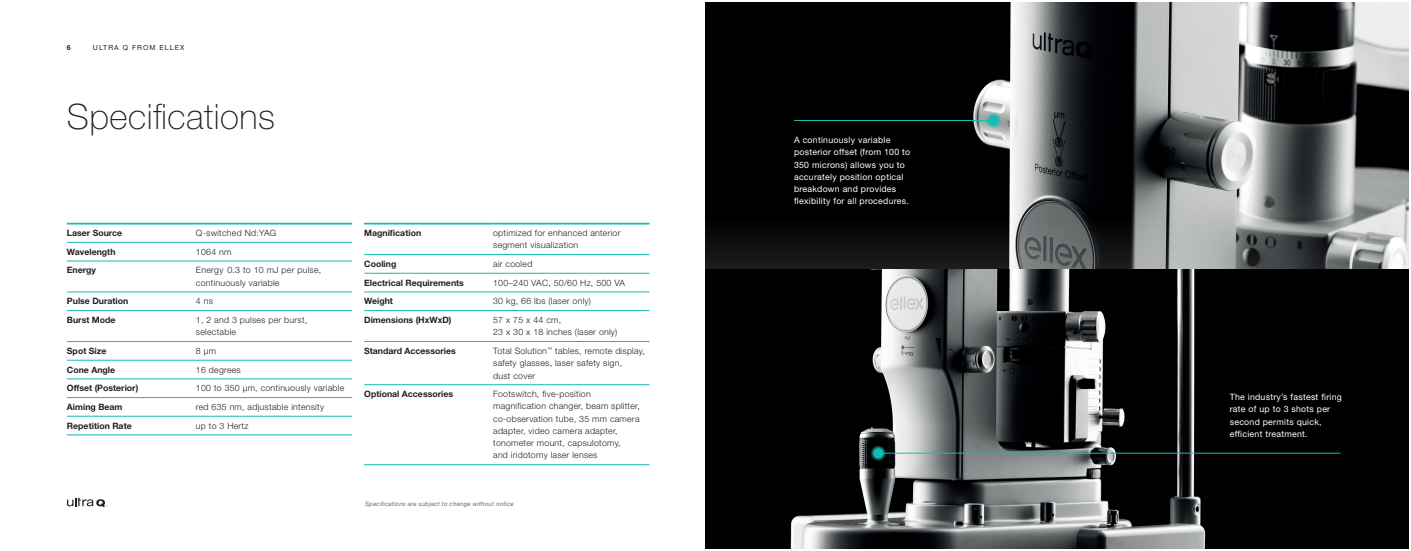
<style>
.page{position:relative;width:1411px;height:551px;background:#fff}
.page>*{position:absolute;margin:0;border:0;box-sizing:border-box;transform-origin:0 0}
.Heading_1{font:100 35px "Helvetica Neue LT Std";letter-spacing:.015em;color:#231f20}
.Body_Copy{font:300 8.75px/12.2px "Helvetica Neue LT Std";letter-spacing:.03em;color:#231f20}
.Body_Copy-2{font:8.75px/12.2px "Helvetica Neue LT Std";letter-spacing:.03em;color:#fff}
.t1{font:700 8.75px "Helvetica Neue LT Std";color:#231f20}
.t2{font:7px "Helvetica Neue LT Std";letter-spacing:.15em;color:#231f20}
.t3{font:700 7px "Helvetica Neue LT Std";color:#231f20}
.Body_Copy-3{font:italic 6.12px "Helvetica Neue LT Std";letter-spacing:.03em;color:#696b73}
</style>
<div class="page">
<svg style="left:67px;top:497px;width:41px;height:10px"></svg>
<img style="left:705px;top:2px;width:703px;height:183px">
<svg style="left:705px;top:269px;width:703px;height:279px;background:#28292a"></svg>
<hr style="left:879px;top:452px;width:461px;height:1px;background:#15bbb3">
<svg style="left:705px;top:185px;width:703px;height:84px;background:#4b4d4d"></svg>
<svg style="left:871px;top:445px;width:15px;height:15px"></svg>
<svg style="left:872px;top:446px;width:12px;height:13px"></svg>
<div style="left:873px;top:448px;width:10px;height:10px;background:#15bbb3;border-radius:50%"></div>
<hr style="left:794px;top:120px;width:199px;height:1px;background:#15bbb3">
<svg style="left:986px;top:113px;width:15px;height:15px"></svg>
<svg style="left:987px;top:114px;width:13px;height:13px"></svg>
<div style="left:989px;top:115px;width:9px;height:10px;background:#15bbb3;border-radius:50%"></div>
<hr style="left:67px;top:223px;width:129px;height:1px;background:#15bbb3">
<hr style="left:196px;top:223px;width:156px;height:1px;background:#15bbb3">
<hr style="left:67px;top:242px;width:129px;height:1px;background:#15bbb3">
<hr style="left:196px;top:242px;width:156px;height:1px;background:#15bbb3">
<hr style="left:67px;top:260px;width:129px;height:1px;background:#15bbb3">
<hr style="left:196px;top:260px;width:156px;height:1px;background:#15bbb3">
<hr style="left:67px;top:291px;width:129px;height:1px;background:#15bbb3">
<hr style="left:196px;top:291px;width:156px;height:1px;background:#15bbb3">
<hr style="left:67px;top:310px;width:129px;height:1px;background:#15bbb3">
<hr style="left:196px;top:310px;width:156px;height:1px;background:#15bbb3">
<hr style="left:67px;top:341px;width:129px;height:1px;background:#15bbb3">
<hr style="left:196px;top:341px;width:156px;height:1px;background:#15bbb3">
<hr style="left:67px;top:360px;width:129px;height:1px;background:#15bbb3">
<hr style="left:196px;top:360px;width:156px;height:1px;background:#15bbb3">
<hr style="left:67px;top:378px;width:129px;height:1px;background:#15bbb3">
<hr style="left:196px;top:378px;width:156px;height:1px;background:#15bbb3">
<hr style="left:67px;top:397px;width:129px;height:1px;background:#15bbb3">
<hr style="left:196px;top:397px;width:156px;height:1px;background:#15bbb3">
<hr style="left:67px;top:416px;width:129px;height:1px;background:#15bbb3">
<hr style="left:196px;top:416px;width:156px;height:1px;background:#15bbb3">
<hr style="left:67px;top:434px;width:129px;height:1px;background:#15bbb3">
<hr style="left:196px;top:434px;width:156px;height:1px;background:#15bbb3">
<hr style="left:364px;top:223px;width:129px;height:1px;background:#15bbb3">
<hr style="left:493px;top:223px;width:156px;height:1px;background:#15bbb3">
<hr style="left:364px;top:254px;width:129px;height:1px;background:#15bbb3">
<hr style="left:493px;top:254px;width:156px;height:1px;background:#15bbb3">
<hr style="left:364px;top:273px;width:129px;height:1px;background:#15bbb3">
<hr style="left:493px;top:273px;width:156px;height:1px;background:#15bbb3">
<hr style="left:364px;top:291px;width:129px;height:1px;background:#15bbb3">
<hr style="left:493px;top:291px;width:156px;height:1px;background:#15bbb3">
<hr style="left:364px;top:310px;width:129px;height:1px;background:#15bbb3">
<hr style="left:493px;top:310px;width:156px;height:1px;background:#15bbb3">
<hr style="left:364px;top:341px;width:129px;height:1px;background:#15bbb3">
<hr style="left:493px;top:341px;width:156px;height:1px;background:#15bbb3">
<hr style="left:364px;top:384px;width:129px;height:1px;background:#15bbb3">
<hr style="left:493px;top:384px;width:156px;height:1px;background:#15bbb3">
<hr style="left:364px;top:464px;width:129px;height:1px;background:#15bbb3">
<hr style="left:493px;top:464px;width:156px;height:1px;background:#15bbb3">
<p class="t3" style="left:67px;top:43px;width:5px">6</p>
<p class="t2" style="left:93px;top:43px;width:93px">ULTRA Q FROM ELLEX</p>
<p class="Heading_1" style="left:67px;top:96px;width:210px">Specifications</p>
<p class="t1" style="left:67px;top:227px;width:57px">Laser Source</p>
<p class="Body_Copy" style="left:196px;top:226px;width:82px">Q-switched Nd:YAG</p>
<p class="t1" style="left:67px;top:246px;width:50px">Wavelength</p>
<p class="Body_Copy" style="left:196px;top:245px;width:37px">1064 nm</p>
<p class="t1" style="left:67px;top:265px;width:31px">Energy</p>
<p class="Body_Copy" style="left:196px;top:264px;width:127px">Energy 0.3 to 10 mJ per pulse, continuously variable</p>
<p class="t1" style="left:67px;top:296px;width:63px">Pulse Duration</p>
<p class="Body_Copy" style="left:196px;top:295px;width:18px">4 ns</p>
<p class="t1" style="left:67px;top:314px;width:50px">Burst Mode</p>
<p class="Body_Copy" style="left:196px;top:313px;width:113px">1, 2 and 3 pulses per burst, selectable</p>
<p class="t1" style="left:67px;top:345px;width:41px">Spot Size</p>
<p class="Body_Copy" style="left:196px;top:344px;width:22px">8 μm</p>
<p class="t1" style="left:67px;top:364px;width:50px">Cone Angle</p>
<p class="Body_Copy" style="left:196px;top:363px;width:46px">16 degrees</p>
<p class="t1" style="left:67px;top:382px;width:73px">Offset (Posterior)</p>
<p class="Body_Copy" style="left:196px;top:381px;width:150px">100 to 350 μm, continuously variable</p>
<p class="t1" style="left:67px;top:401px;width:57px">Aiming Beam</p>
<p class="Body_Copy" style="left:196px;top:400px;width:130px">red 635 nm, adjustable intensity</p>
<p class="t1" style="left:67px;top:420px;width:66px">Repetition Rate</p>
<p class="Body_Copy" style="left:196px;top:419px;width:54px">up to 3 Hertz</p>
<p class="t1" style="left:364px;top:227px;width:59px">Magnification</p>
<p class="Body_Copy" style="left:493px;top:226px;width:129px">optimized for enhanced anterior segment visualization</p>
<p class="t1" style="left:364px;top:258px;width:34px">Cooling</p>
<p class="Body_Copy" style="left:493px;top:257px;width:41px">air cooled</p>
<p class="t1" style="left:364px;top:277px;width:101px">Electrical Requirements</p>
<p class="Body_Copy" style="left:493px;top:276px;width:133px">100–240 VAC, 50/60 Hz, 500 VA</p>
<p class="t1" style="left:364px;top:296px;width:30px">Weight</p>
<p class="Body_Copy" style="left:493px;top:295px;width:99px">30 kg, 66 lbs (laser only)</p>
<p class="t1" style="left:364px;top:314px;width:89px">Dimensions (HxWxD)</p>
<p class="Body_Copy" style="left:493px;top:313px;width:126px">57 x 75 x 44 cm,<br>23 x 30 x 18 inches (laser only)</p>
<p class="t1" style="left:364px;top:345px;width:93px">Standard Accessories</p>
<p class="Body_Copy" style="left:493px;top:344px;width:153px">Total Solution<sup>™</sup> tables, remote display, safety glasses, laser safety sign,<br>dust cover</p>
<p class="t1" style="left:364px;top:388px;width:90px">Optional Accessories</p>
<p class="Body_Copy" style="left:493px;top:387px;width:148px">Footswitch, five-position magnification changer, beam splitter, co-observation tube, 35 mm camera adapter, video camera adapter, tonometer mount, capsulotomy,<br>and iridotomy laser lenses</p>
<p class="Body_Copy-3" style="left:365px;top:500px;width:150px">Specifications are subject to change without notice</p>
<p class="Body_Copy-2" style="left:794px;top:134px;width:118px">A continuously variable posterior offset (from 100 to<br>350 microns) allows you to accurately position optical breakdown and provides flexibility for all procedures.</p>
<p class="Body_Copy-2" style="left:1230px;top:390px;width:114px">The industry’s fastest firing rate of up to 3 shots per second permits quick, efficient treatment.</p>
</div>
